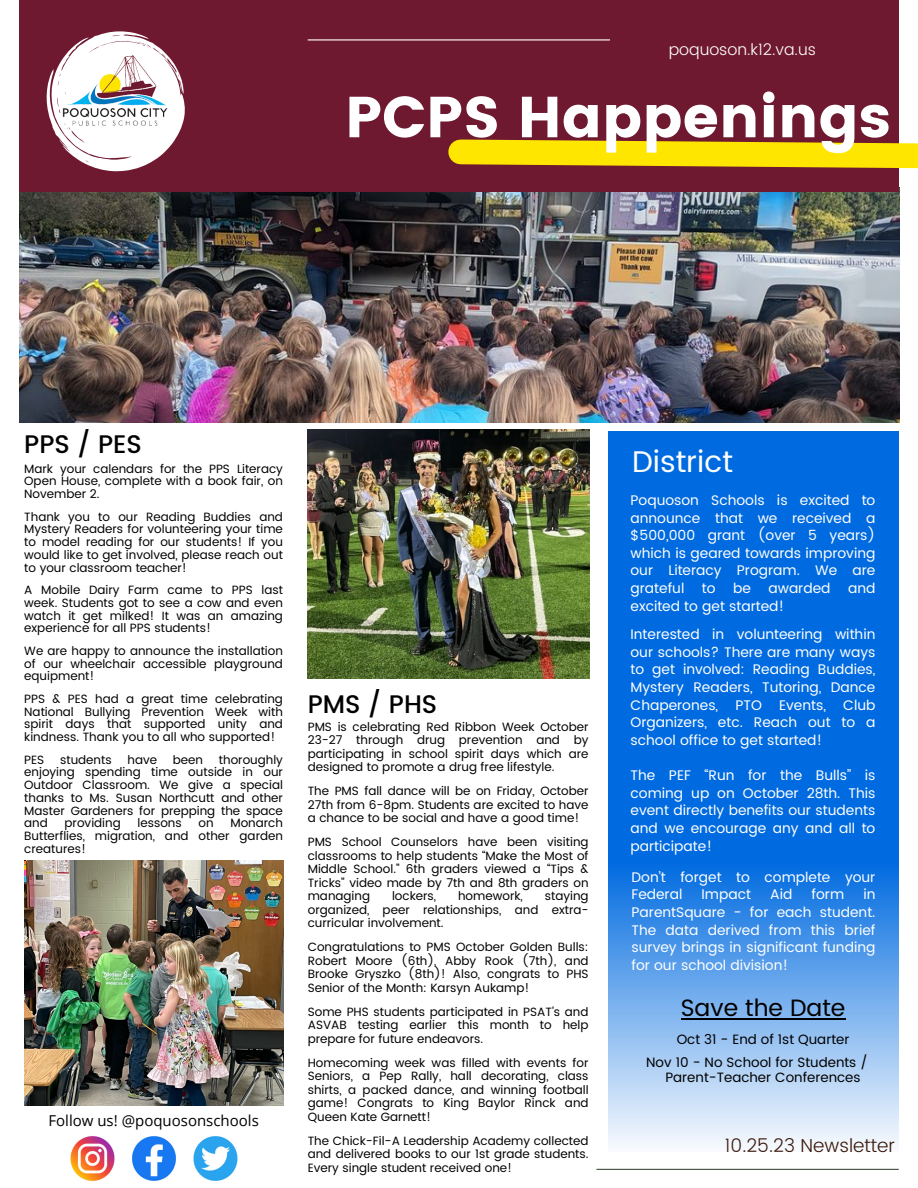
<style>
.page{position:relative;width:918px;height:1188px;background:#fff}
.page>*{position:absolute;margin:0;border:0;box-sizing:border-box;transform-origin:0 0}
.t1{font:57.75px "Poppins";color:#fff}
.t2{font:29.85px "Poppins";color:#fff}
.t3{font:500 25.35px "Poppins";color:#000}
.t4{font:23.7px "Poppins";color:#000}
.t5{font:300 18.75px "Poppins";color:#3c1a0c}
.t6{font:300 15.9px "Poppins";color:#fff}
.t7{font:15px "Open Sans";color:#000}
.t8{font:13.95px/17.5px "Poppins";color:#fff;text-align:justify}
.t9{font:13.5px/15px "Poppins";color:#000}
.t10{font:12px/13.5px "Poppins";color:#000;text-align:justify}
</style>
<div class="page">
<img style="left:19px;top:192px;width:880px;height:231px">
<img style="left:308px;top:430px;width:281px;height:249px">
<div style="left:608px;top:431px;width:291px;height:721px;background:#006be0"></div>
<div style="left:603px;top:864px;width:296px;height:295px;background:linear-gradient(to bottom,#056ee0,#fffefe)"></div>
<hr style="left:596px;top:1169px;width:303px;height:1px;background:#3e4e40">
<div style="left:19px;top:0;width:880px;height:192px;background:#6f1931"></div>
<svg style="left:448px;top:139px;width:470px;height:30px"></svg>
<svg style="left:47px;top:31px;width:138px;height:140px"></svg>
<img style="left:53px;top:33px;width:125px;height:111px">
<hr style="left:308px;top:39px;width:302px;height:1px;background:#fff">
<img style="left:70px;top:1136px;width:168px;height:45px">
<img style="left:24px;top:860px;width:259px;height:246px">
<hr style="left:681px;top:1018px;width:164px;height:2px;background:#000">
<p class="t6" style="left:669px;top:40px;width:149px">poquoson.k12.va.us</p>
<p class="t1" style="left:345px;top:84px;width:547px">PCPS Happenings</p>
<p class="t3" style="left:24px;top:429px;width:119px">PPS / PES</p>
<p class="t10" style="left:24px;top:462px;width:260px;line-height:12.8px">Mark your calendars for the PPS Literacy Open House, complete with a book fair, on November 2.</p>
<p class="t10" style="left:24px;top:510px;width:260px;line-height:12.8px">Thank you to our Reading Buddies and Mystery Readers for volunteering your time to model reading for our students! If you would like to get involved, please reach out to your classroom teacher!</p>
<p class="t10" style="left:24px;top:584px;width:260px;line-height:12.8px">A Mobile Dairy Farm came to PPS last week. Students got to see a cow and even watch it get milked! It was an amazing experience for all PPS students!</p>
<p class="t10" style="left:24px;top:644px;width:260px;line-height:12.8px">We are happy to announce the installation of our wheelchair accessible playground equipment!</p>
<p class="t10" style="left:24px;top:692px;width:260px;line-height:12.8px">PPS &amp; PES had a great time celebrating National Bullying Prevention Week with spirit days that supported unity and kindness. Thank you to all who supported!</p>
<p class="t10" style="left:24px;top:753px;width:22px">PES</p>
<p class="t10" style="left:60px;top:753px;width:53px">students</p>
<p class="t10" style="left:127px;top:753px;width:31px">have</p>
<p class="t10" style="left:173px;top:753px;width:32px">been</p>
<p class="t10" style="left:24px;top:753px;width:260px;line-height:12.8px;text-indent:195px">thoroughly enjoying spending time outside in our Outdoor Classroom. We give a special thanks to Ms. Susan Northcutt and other Master Gardeners for prepping the space and</p>
<p class="t10" style="left:65px;top:817px;width:58px">providing</p>
<p class="t10" style="left:137px;top:817px;width:46px">lessons</p>
<p class="t10" style="left:199px;top:817px;width:17px">on</p>
<p class="t10" style="left:24px;top:817px;width:260px;line-height:12.8px;text-indent:206px">Monarch Butterflies, migration, and other garden creatures!</p>
<p class="t7" style="left:48px;top:1110px;width:212px">Follow us! @poquosonschools</p>
<p class="t3" style="left:308px;top:690px;width:131px">PMS / PHS</p>
<p class="t10" style="left:308px;top:720px;width:282px">PMS is celebrating Red Ribbon Week October 23-27 through drug prevention and by participating in school spirit days which are designed to promote a drug free lifestyle.</p>
<p class="t10" style="left:308px;top:784px;width:282px">The PMS fall dance will be on Friday, October 27th from 6-8pm. Students are excited to have a chance to be social and have a good time!</p>
<p class="t10" style="left:308px;top:835px;width:282px">PMS School Counselors have been visiting classrooms to help students “Make the Most of Middle School.” 6th graders viewed a “Tips &amp; Tricks” video made by 7th and 8th graders on managing</p>
<p class="t10" style="left:308px;top:889px;width:282px;text-indent:237px">staying organized, peer relationships, and extra&shy;curricular involvement.</p>
<p class="t10" style="left:308px;top:940px;width:282px">Congratulations to PMS October Golden Bulls:<br>Robert Moore (6th), Abby Rook (7th), and Brooke Gryszko (8th)! Also, congrats to PHS Senior of the Month: Karsyn Aukamp!</p>
<p class="t10" style="left:308px;top:1005px;width:282px">Some PHS students participated in PSAT’s and ASVAB testing earlier this month to help prepare for future endeavors.</p>
<p class="t10" style="left:308px;top:1056px;width:282px">Homecoming week was filled with events for Seniors, a Pep Rally, hall decorating, class shirts, a packed dance, and winning football game! Congrats to King Baylor Rinck and Queen Kate Garnett!</p>
<p class="t10" style="left:308px;top:1134px;width:282px">The Chick-Fil-A Leadership Academy collected and delivered books to our 1st grade students.<br>Every single student received one!</p>
<p class="t10" style="left:392px;top:889px;width:46px">lockers,</p>
<p class="t10" style="left:458px;top:889px;width:66px">homework,</p>
<p class="t2" style="left:632px;top:444px;width:102px">District</p>
<p class="t8" style="left:631px;top:492px;width:246px">Poquoson Schools is excited to announce that we received a $500,000 grant (over 5 years) which is geared towards improving our Literacy Program. We are grateful</p>
<p class="t8" style="left:702px;top:579px;width:15px">to</p>
<p class="t8" style="left:733px;top:579px;width:19px">be</p>
<p class="t8" style="left:768px;top:579px;width:64px">awarded</p>
<p class="t8" style="left:848px;top:579px;width:29px">and</p>
<p class="t8" style="left:631px;top:597px;width:155px">excited to get started!</p>
<p class="t8" style="left:631px;top:626px;width:246px">Interested in volunteering within our schools? There are many ways to get involved: Reading Buddies, Mystery Readers, Tutoring, Dance Chaperones, PTO Events, Club Organizers, etc. Reach out to a school office to get started!</p>
<p class="t8" style="left:631px;top:767px;width:246px">The PEF “Run for the Bulls” is coming up on October 28th. This event directly benefits our students and we encourage any and all to participate!</p>
<p class="t8" style="left:632px;top:868px;width:245px">Don’t forget to complete your<br>Federal</p>
<p class="t8" style="left:702px;top:886px;width:51px">Impact</p>
<p class="t8" style="left:770px;top:886px;width:24px">Aid</p>
<p class="t8" style="left:812px;top:886px;width:34px">form</p>
<p class="t8" style="left:632px;top:886px;width:245px;text-indent:232px">in ParentSquare - for each student.<br>The data derived from this brief survey brings in significant funding for our school division!</p>
<p class="t4" style="left:681px;top:994px;width:166px">Save the Date</p>
<p class="t9" style="left:677px;top:1032px;width:174px">Oct 31 - End of 1st Quarter</p>
<p class="t9" style="left:665px;top:1055px;width:204px;text-indent:-19px">Nov 10 - No School for Students /<br>Parent-Teacher Conferences</p>
<p class="t5" style="left:725px;top:1135px;width:172px">10.25.23 Newsletter</p>
</div>
